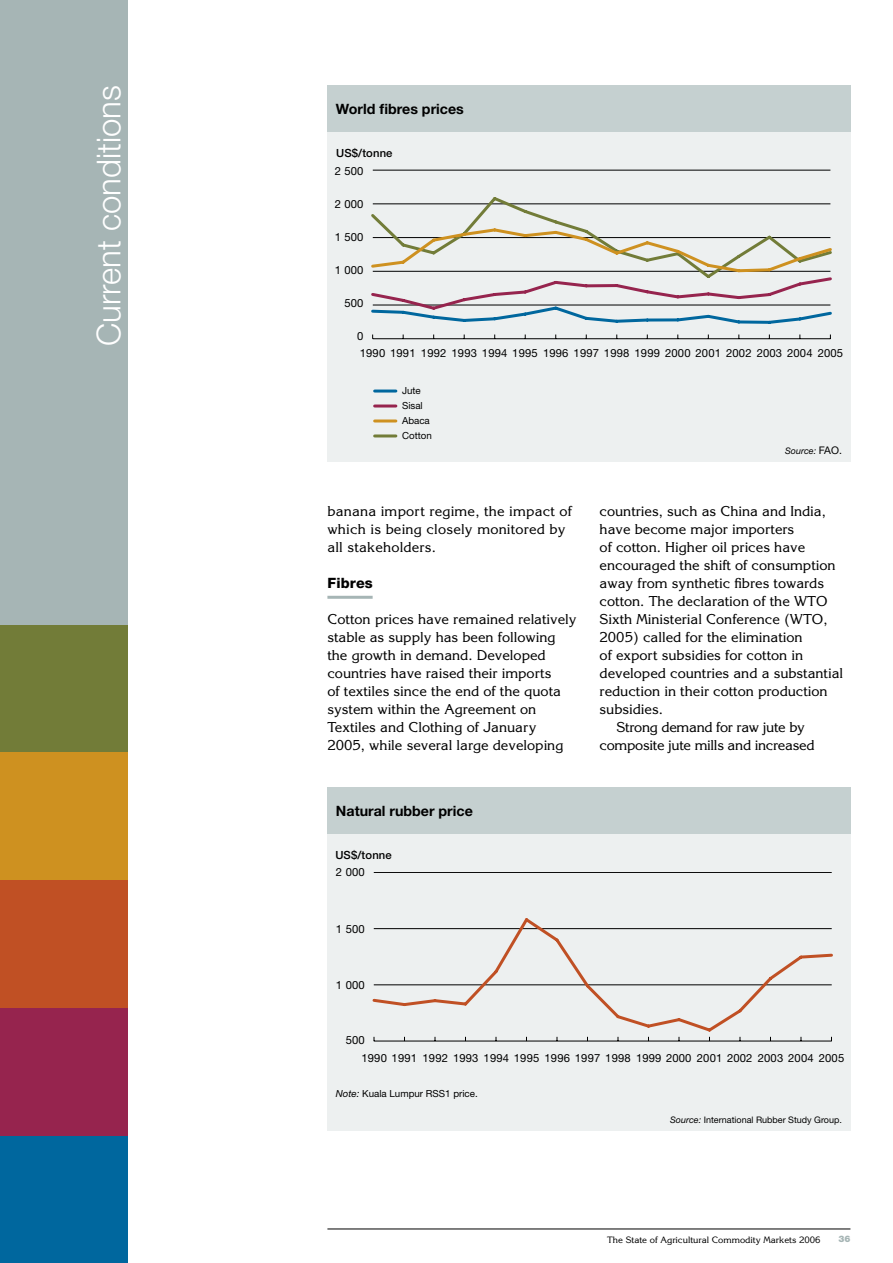
<style>
.page{position:relative;width:893px;height:1263px;background:#fff}
.page>*{position:absolute;margin:0;border:0;box-sizing:border-box;transform-origin:0 0}
.t1{font:300 33px "Helvetica Neue";color:#fff}
.t2{font:700 14.25px "Helvetica Neue";color:#000}
.t3{font:800 14.25px "Helvetica Neue";letter-spacing:.015em;color:#000}
.t4{font:13.95px/18px "Korinna";color:#000}
.t5{font:13.95px "Korinna";letter-spacing:-.02em;color:#000}
.t6{font:11.25px/17.1px "Helvetica Neue";letter-spacing:.015em;color:#000}
.t7{font:500 11.25px "Helvetica Neue";letter-spacing:.015em;color:#000}
.t8{font:9.75px/15px "Helvetica Neue";color:#000}
.t9{font:9px "Korinna";color:#000}
.t10{font:9px "Helvetica Neue";color:#000}
.t11{font:italic 9px "Helvetica Neue";color:#000}
.t12{font:900 9px "Helvetica Neue";color:#a6b5b5}
.s1{font-style:normal;font-size:10.5px}
.s2{font-style:italic}
</style>
<div class="page">
<div style="left:0;top:0;width:128px;height:627px;background:#a6b5b5"></div>
<div style="left:0;top:1135px;width:128px;height:128px;background:#00679e"></div>
<div style="left:0;top:1008px;width:128px;height:127px;background:#96244e"></div>
<div style="left:0;top:880px;width:128px;height:128px;background:#c05024"></div>
<div style="left:0;top:625px;width:128px;height:128px;background:#727c38"></div>
<div style="left:0;top:753px;width:128px;height:127px;background:#ce9120"></div>
<div style="left:327px;top:130px;width:523px;height:332px;background:#edf0f0"></div>
<div style="left:327px;top:85px;width:523px;height:47px;background:#c5d0d0"></div>
<hr style="left:373px;top:338px;width:457px;height:1px;background:#000">
<hr style="left:373px;top:170px;width:457px;height:1px;background:#000">
<svg style="left:371px;top:197px;width:461px;height:127px"></svg>
<div style="left:327px;top:832px;width:523px;height:299px;background:#edf0f0"></div>
<div style="left:327px;top:787px;width:523px;height:47px;background:#c5d0d0"></div>
<hr style="left:374px;top:1041px;width:458px;height:1px;background:#000">
<hr style="left:374px;top:872px;width:458px;height:1px;background:#000">
<svg style="left:372px;top:918px;width:461px;height:114px"></svg>
<hr style="left:375px;top:389px;width:21px;height:3px;background:#00679e">
<hr style="left:375px;top:404px;width:21px;height:3px;background:#96244e">
<hr style="left:375px;top:419px;width:21px;height:3px;background:#ce9120">
<hr style="left:375px;top:434px;width:21px;height:3px;background:#727c38">
<hr style="left:327px;top:1228px;width:523px;height:1px;background:#000">
<hr style="left:327px;top:596px;width:46px;height:3px;background:#a6b5b5">
<h1 class="t1" style="left:88px;top:346px;width:262px;rotate:-90deg">Current conditions</h1>
<p class="t2" style="left:336px;top:100px;width:129px">World fibres prices</p>
<p class="t7" style="left:336px;top:146px;width:58px">US$/tonne</p>
<p class="t6" style="left:335px;top:162px;width:30px">2 500</p>
<p class="t6" style="left:335px;top:195px;width:30px">2 000</p>
<p class="t6" style="left:335px;top:228px;width:30px">1 500</p>
<p class="t6" style="left:335px;top:261px;width:30px">1 000</p>
<p class="t6" style="left:344px;top:294px;width:21px">500</p>
<p class="t6" style="left:357px;top:327px;width:487px">0<br>1990 1991 1992 1993 1994 1995 1996 1997 1998 1999 2000 2001 2002 2003 2004 2005</p>
<p class="t8" style="left:402px;top:383px;width:31px">Jute<br>Sisal<br>Abaca<br>Cotton</p>
<p class="t4" style="left:327px;top:502px;width:246px">banana import regime, the impact of which is being closely monitored by all stakeholders.</p>
<p class="t3" style="left:327px;top:574px;width:47px">Fibres</p>
<p class="t4" style="left:327px;top:610px;width:251px">Cotton prices have remained relatively stable as supply has been following the growth in demand. Developed countries have raised their imports<br>of textiles since the end of the quota system within the Agreement on Textiles and Clothing of January 2005, while several large developing</p>
<p class="t2" style="left:336px;top:802px;width:138px">Natural rubber price</p>
<p class="t7" style="left:335px;top:848px;width:58px">US$/tonne</p>
<p class="t6" style="left:336px;top:863px;width:30px">2 000</p>
<p class="t6" style="left:336px;top:920px;width:30px">1 500</p>
<p class="t6" style="left:336px;top:976px;width:30px">1 000</p>
<p class="t6" style="left:346px;top:1031px;width:21px">500</p>
<p class="t11" style="left:785px;top:445px;width:58px">Source: <span class="s1">FAO.</span></p>
<p class="t4" style="left:600px;top:502px;width:228px">countries, such as China and India,</p>
<p class="t4" style="left:600px;top:520px;width:196px">have become major importers</p>
<p class="t4" style="left:600px;top:538px;width:207px">of cotton. Higher oil prices have</p>
<p class="t4" style="left:600px;top:556px;width:238px">encouraged the shift of consumption</p>
<p class="t4" style="left:600px;top:574px;width:226px">away from synthetic fibres towards</p>
<p class="t4" style="left:600px;top:592px;width:229px">cotton. The declaration of the WTO</p>
<p class="t4" style="left:600px;top:610px;width:230px">Sixth Ministerial Conference (WTO,</p>
<p class="t4" style="left:600px;top:628px;width:205px">2005) called for the elimination</p>
<p class="t4" style="left:600px;top:646px;width:205px">of export subsidies for cotton in</p>
<p class="t4" style="left:600px;top:664px;width:245px">developed countries and a substantial</p>
<p class="t4" style="left:600px;top:682px;width:230px">reduction in their cotton production</p>
<p class="t4" style="left:600px;top:700px;width:65px">subsidies.</p>
<p class="t5" style="left:617px;top:718px;width:190px">Strong demand for raw jute by</p>
<p class="t5" style="left:600px;top:736px;width:216px">composite jute mills and increased</p>
<p class="t6" style="left:361px;top:1050px;width:484px">1990 1991 1992 1993 1994 1995 1996 1997 1998 1999 2000 2001 2002 2003 2004 2005</p>
<p class="t8" style="left:336px;top:1086px;width:143px"><span class="s2">Note:</span> Kuala Lumpur RSS1 price.</p>
<p class="t10" style="left:670px;top:1114px;width:173px"><span class="s2">Source:</span> International Rubber Study Group.</p>
<p class="t9" style="left:607px;top:1234px;width:215px">The State of Agricultural Commodity Markets 2006</p>
<p class="t12" style="left:838px;top:1234px;width:7px">36</p>
</div>
